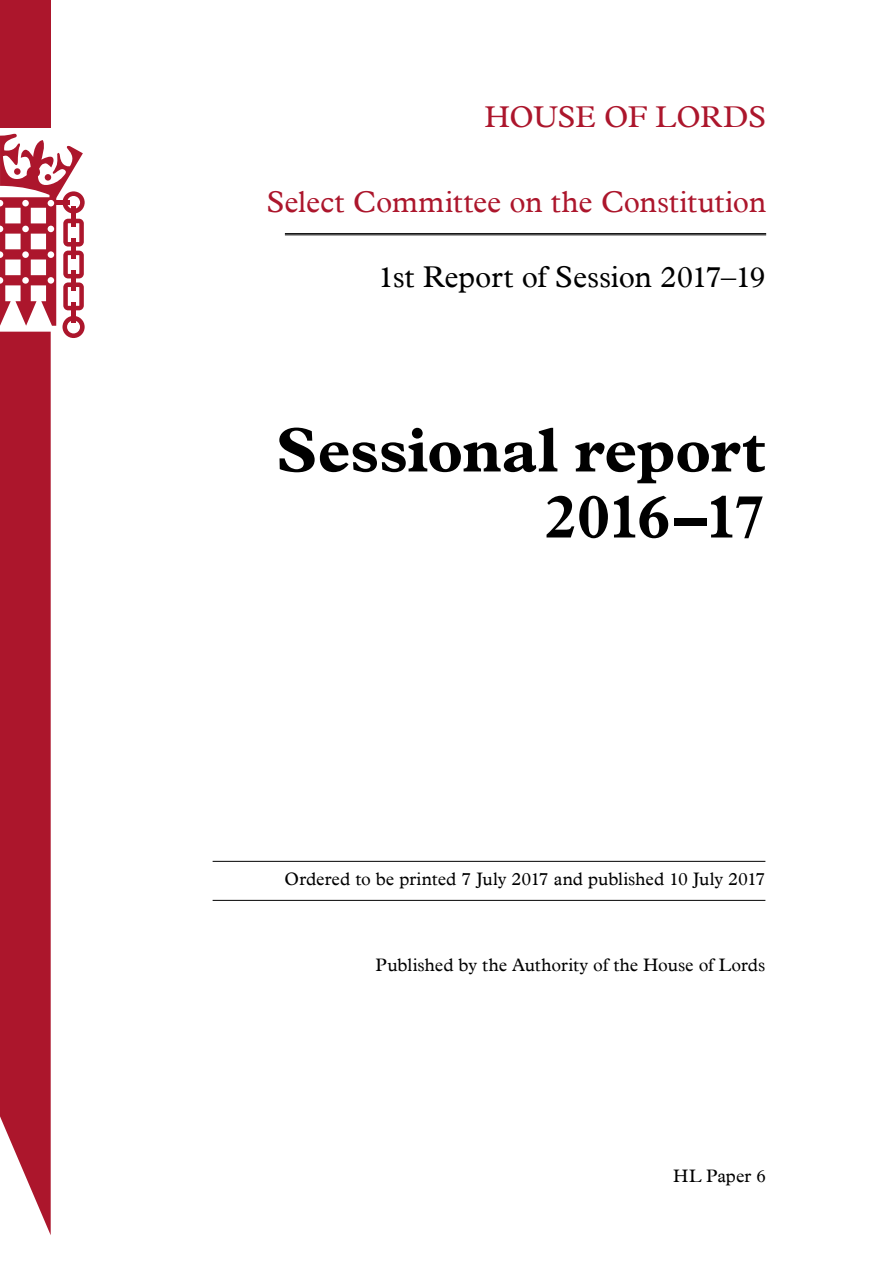
<style>
.page{position:relative;width:893px;height:1263px;background:#fff}
.page>*{position:absolute;margin:0;border:0;box-sizing:border-box;transform-origin:0 0}
.t1{font:700 63px/66px "Plantin";letter-spacing:-.005em;color:#000;text-align:right}
.t2{font:30px "Plantin";letter-spacing:-.005em;color:#ac162c}
.t3{font:30px "Plantin";letter-spacing:-.005em;color:#000}
.t4{font:18px "Plantin";letter-spacing:-.005em;color:#000}
</style>
<div class="page">
<hr style="left:213px;top:861px;width:552px;height:1px;background:#000">
<hr style="left:213px;top:900px;width:552px;height:1px;background:#000">
<hr style="left:285px;top:233px;width:481px;height:1px;background:#000">
<hr style="left:285px;top:235px;width:481px;height:1px;background:#000">
<div style="left:0;top:0;width:51px;height:128px;background:#ac162c"></div>
<svg style="left:0;top:133px;width:85px;height:205px"></svg>
<svg style="left:0;top:332px;width:51px;height:903px;fill:#ac162c"></svg>
<h2 class="t2" style="left:485px;top:100px;width:283px">HOUSE OF LORDS</h2>
<h2 class="t2" style="left:267px;top:185px;width:501px">Select Committee on the Constitution</h2>
<h2 class="t3" style="left:378px;top:259px;width:390px">1st Report of Session 2017–19</h2>
<h1 class="t1" style="left:276px;top:422px;width:491px">Sessional report<br>2016–17</h1>
<p class="t4" style="left:285px;top:869px;width:482px">Ordered to be printed 7 July 2017 and published 10 July 2017</p>
<p class="t4" style="left:376px;top:955px;width:391px">Published by the Authority of the House of Lords</p>
<p class="t4" style="left:673px;top:1165px;width:94px">HL Paper 6</p>
</div>
